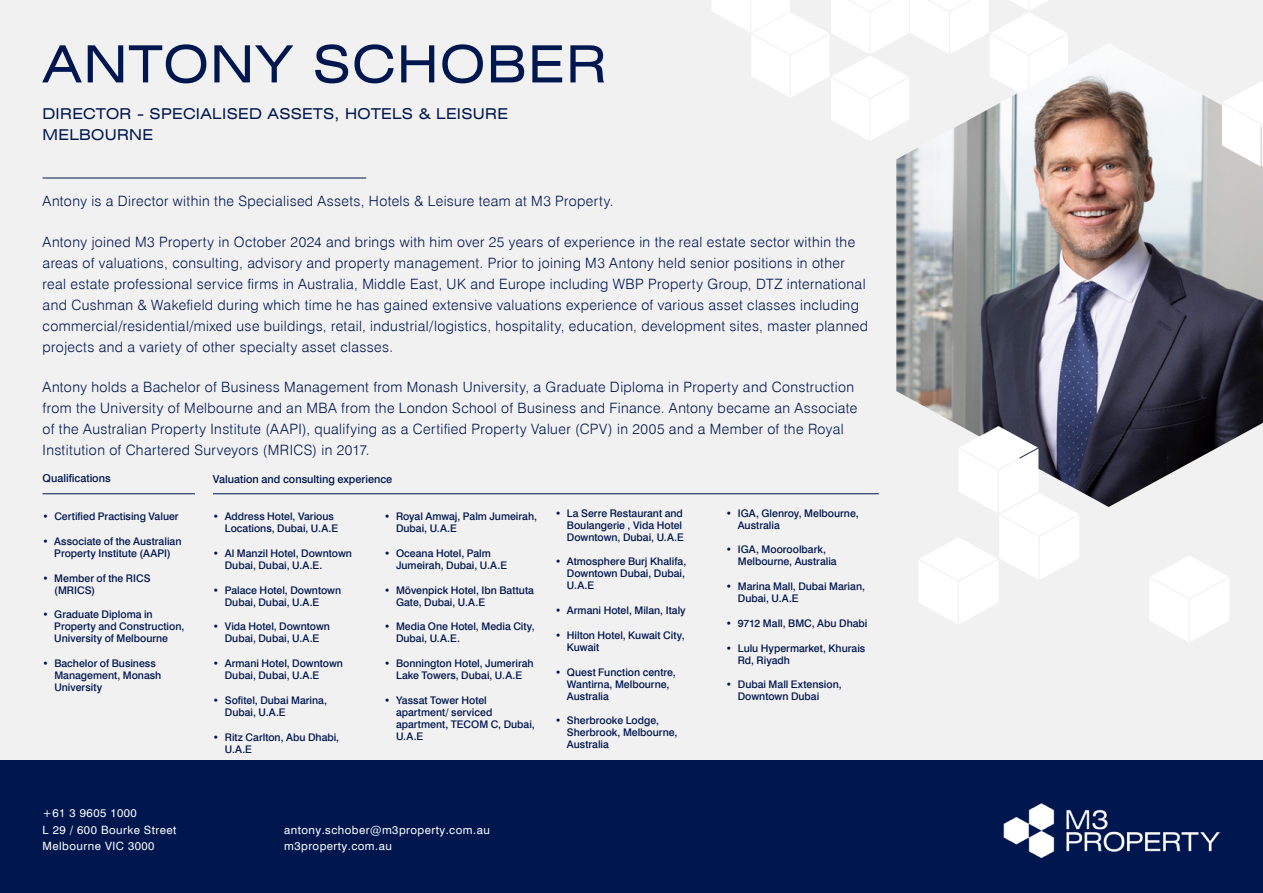
<style>
.page{position:relative;width:1263px;height:893px;background:#fff}
.page>*{position:absolute;margin:0;border:0;box-sizing:border-box;transform-origin:0 0}
.t1{font:expanded 51.3px "Swiss 721 BT";letter-spacing:.03em;color:#00164e}
.t2{font:expanded 15px/21.1px "Swiss 721 BT";letter-spacing:.02em;color:#00164e}
.t3{font:300 14.25px/21px "Swiss 721 BT";letter-spacing:.025em;color:#00164e}
.t4{font:11.4px/16.5px "Swiss 721 BT";letter-spacing:.04em;color:#fff}
.t5{font:500 10.95px "Swiss 721 BT";color:#00164e}
.t6{font:500 10.5px/12px "Swiss 721 BT";color:#00164e}
</style>
<div class="page">
<div style="left:0;top:0;width:1263px;height:760px;background:#f1f1f2"></div>
<div style="left:0;top:760px;width:1263px;height:133px;background:#00164e"></div>
<img style="left:1004px;top:803px;width:216px;height:55px">
<hr style="left:43px;top:178px;width:323px;height:1px;background:#00164e">
<hr style="left:43px;top:493px;width:152px;height:1px;background:#00164e">
<hr style="left:213px;top:493px;width:666px;height:1px;background:#00164e">
<svg style="left:712px;top:0;width:356px;height:140px;fill:#fff"></svg>
<img style="left:896px;top:44px;width:367px;height:463px">
<svg style="left:1150px;top:556px;width:79px;height:86px"></svg>
<svg style="left:918px;top:426px;width:161px;height:198px"></svg>
<svg style="left:1222px;top:81px;width:41px;height:85px"></svg>
<h1 class="t1" style="left:43px;top:33px;width:566px">ANTONY SCHOBER</h1>
<h2 class="t2" style="left:43px;top:103px;width:467px">DIRECTOR - SPECIALISED ASSETS, HOTELS &amp; LEISURE<br>MELBOURNE</h2>
<h3 class="t3" style="left:43px;top:190px;width:572px">Antony is a Director within the Specialised Assets, Hotels &amp; Leisure team at M3 Property.</h3>
<p class="t3" style="left:43px;top:231px;width:827px">Antony joined M3 Property in October 2024 and brings with him over 25 years of experience in the real estate sector within the areas of valuations, consulting, advisory and property management. Prior to joining M3 Antony held senior positions in other real estate professional service firms in Australia, Middle East, UK and Europe including WBP Property Group, DTZ international and Cushman &amp; Wakefield during which time he has gained extensive valuations experience of various asset classes including commercial/residential/mixed use buildings, retail, industrial/logistics, hospitality, education, development sites, master planned projects and a variety of other specialty asset classes.</p>
<p class="t3" style="left:43px;top:376px;width:816px">Antony holds a Bachelor of Business Management from Monash University, a Graduate Diploma in Property and Construction from the University of Melbourne and an MBA from the London School of Business and Finance. Antony became an Associate of the Australian Property Institute (AAPI), qualifying as a Certified Property Valuer (CPV) in 2005 and a Member of the Royal Institution of Chartered Surveyors (MRICS) in 2017.</p>
<p class="t5" style="left:43px;top:472px;width:70px">Qualifications</p>
<p class="t5" style="left:213px;top:472px;width:181px">Valuation and consulting experience</p>
<p class="t6" style="left:43px;top:510px;width:138px">• Certified Practising Valuer</p>
<p class="t6" style="left:43px;top:535px;width:140px;text-align:center">• Associate of the Australian<br>Property Institute (AAPI)</p>
<p class="t6" style="left:54px;top:572px;width:98px;text-indent:-12px">• Member of the RICS (MRICS)</p>
<p class="t6" style="left:54px;top:609px;width:132px;text-indent:-12px">• Graduate Diploma in<br>Property and Construction,<br>University of Melbourne</p>
<p class="t6" style="left:54px;top:657px;width:109px;text-indent:-12px">• Bachelor of Business<br>Management, Monash<br>University</p>
<p class="t6" style="left:225px;top:510px;width:115px;text-indent:-12px">• Address Hotel, Various<br>Locations, Dubai, U.A.E</p>
<p class="t6" style="left:225px;top:547px;width:129px;text-indent:-12px">• Al Manzil Hotel, Downtown<br>Dubai, Dubai, U.A.E.</p>
<p class="t6" style="left:225px;top:584px;width:118px;text-indent:-12px">• Palace Hotel, Downtown<br>Dubai, Dubai, U.A.E</p>
<p class="t6" style="left:213px;top:621px;width:119px;text-align:center">• Vida Hotel, Downtown<br>Dubai, Dubai, U.A.E</p>
<p class="t6" style="left:225px;top:657px;width:120px;text-indent:-12px">• Armani Hotel, Downtown<br>Dubai, Dubai, U.A.E</p>
<p class="t6" style="left:225px;top:694px;width:104px;text-indent:-12px">• Sofitel, Dubai Marina,<br>Dubai, U.A.E</p>
<p class="t6" style="left:225px;top:731px;width:116px;text-indent:-12px">• Ritz Carlton, Abu Dhabi,<br>U.A.E</p>
<p class="t6" style="left:396px;top:510px;width:143px;text-indent:-12px">• Royal Amwaj, Palm Jumeirah,<br>Dubai, U.A.E</p>
<p class="t6" style="left:396px;top:547px;width:113px;text-indent:-12px">• Oceana Hotel, Palm<br>Jumeirah, Dubai, U.A.E</p>
<p class="t6" style="left:396px;top:584px;width:139px;text-indent:-12px">• Mövenpick Hotel, Ibn Battuta<br>Gate, Dubai, U.A.E</p>
<p class="t6" style="left:396px;top:621px;width:140px;text-indent:-12px">• Media One Hotel, Media City,<br>Dubai, U.A.E.</p>
<p class="t6" style="left:384px;top:657px;width:151px;text-align:center">• Bonnington Hotel, Jumerirah<br>Lake Towers, Dubai, U.A.E</p>
<p class="t6" style="left:396px;top:694px;width:140px;text-indent:-12px">• Yassat Tower Hotel apartment/ serviced apartment, TECOM C, Dubai,<br>U.A.E</p>
<p class="t6" style="left:567px;top:507px;width:119px;text-indent:-12px">• La Serre Restaurant and<br>Boulangerie , Vida Hotel<br>Downtown, Dubai, U.A.E</p>
<p class="t6" style="left:567px;top:555px;width:121px;text-indent:-12px">• Atmosphere Burj Khalifa,<br>Downtown Dubai, Dubai,<br>U.A.E</p>
<p class="t6" style="left:555px;top:604px;width:132px">• Armani Hotel, Milan, Italy</p>
<p class="t6" style="left:567px;top:629px;width:119px;text-indent:-12px">• Hilton Hotel, Kuwait City,<br>Kuwait</p>
<p class="t6" style="left:567px;top:666px;width:110px;text-indent:-12px">• Quest Function centre,<br>Wantirna, Melbourne,<br>Australia</p>
<p class="t6" style="left:567px;top:715px;width:112px;text-indent:-12px">• Sherbrooke Lodge,<br>Sherbrook, Melbourne,<br>Australia</p>
<p class="t4" style="left:43px;top:805px;width:135px">+61 3 9605 1000<br>L 29 / 600 Bourke Street<br>Melbourne VIC 3000</p>
<p class="t4" style="left:284px;top:822px;width:207px">antony.schober@m3property.com.au m3property.com.au</p>
<p class="t6" style="left:738px;top:507px;width:122px;text-indent:-12px">• IGA, Glenroy, Melbourne,<br>Australia</p>
<p class="t6" style="left:738px;top:544px;width:100px;text-indent:-12px">• IGA, Mooroolbark,<br>Melbourne, Australia</p>
<p class="t6" style="left:738px;top:580px;width:129px;text-indent:-12px">• Marina Mall, Dubai Marian,<br>Dubai, U.A.E</p>
<p class="t6" style="left:726px;top:617px;width:143px">• 9712 Mall, BMC, Abu Dhabi</p>
<p class="t6" style="left:738px;top:642px;width:129px;text-indent:-12px">• Lulu Hypermarket, Khurais<br>Rd, Riyadh</p>
<p class="t6" style="left:738px;top:679px;width:105px;text-indent:-12px">• Dubai Mall Extension,<br>Downtown Dubai</p>
</div>
